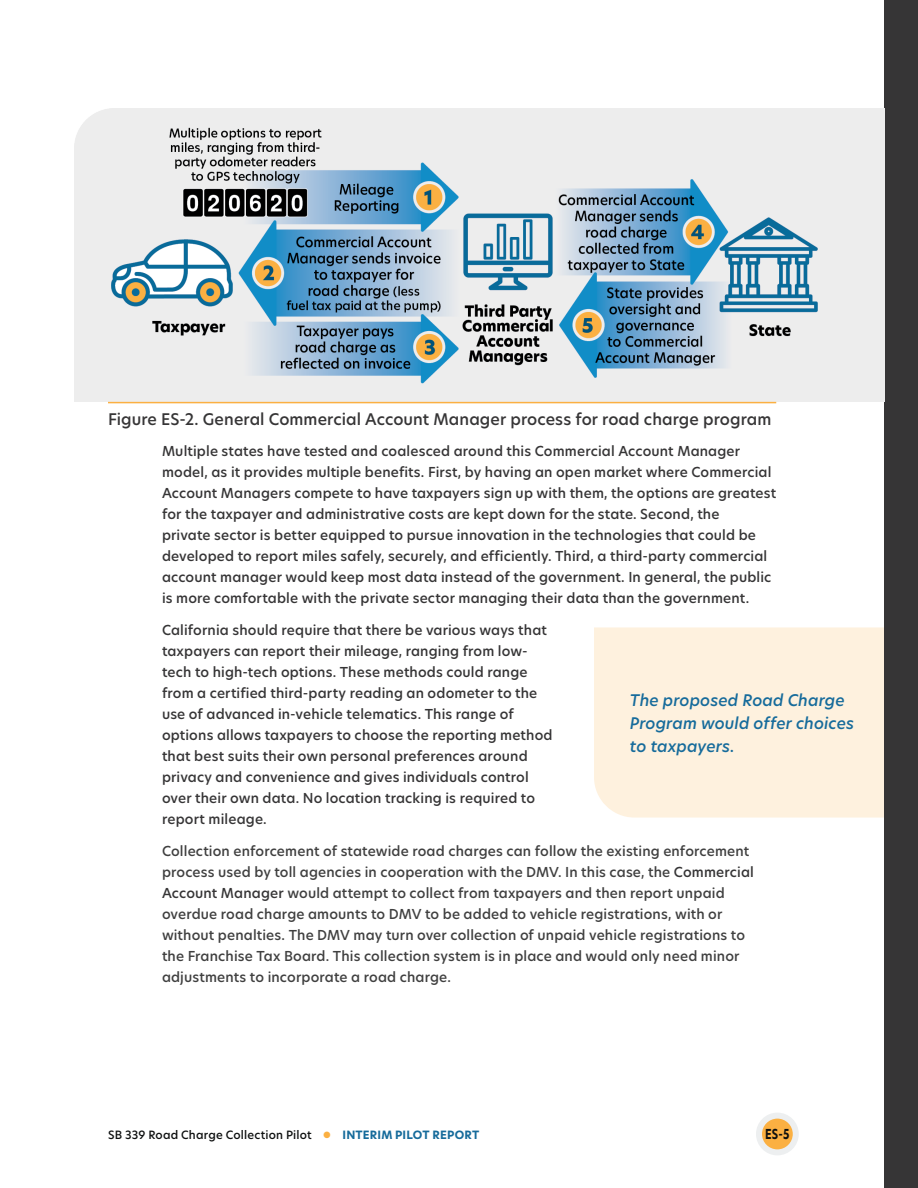
<style>
.page{position:relative;width:918px;height:1188px;background:#fff}
.page>*{position:absolute;margin:0;border:0;box-sizing:border-box;transform-origin:0 0}
.t1{font:500 15.75px "New Hero";letter-spacing:.005em;color:#363536}
.Quote_Blue_10_5pt{font:italic 500 15.75px/23.2px "New Hero";letter-spacing:.005em;color:#166b9b}
.Body{font:500 13.5px/21px "New Hero";letter-spacing:.01em;color:#363536}
.Body-2{font:500 13.5px/21px "New Hero";letter-spacing:.01em;color:#404040}
.t2{font:700 13.5px "New Hero";color:#0e1010;scale:.8 1}
.t3{font:500 11.25px "New Hero";letter-spacing:.015em;color:#0e1010}
.s1{color:#363536}
.s2{color:#fbb042}
.s3{font-weight:700;color:#166b9b}
</style>
<div class="page">
<div style="left:594px;top:627px;width:290px;height:191px;background:#fef1de"></div>
<div style="left:884px;top:0;width:34px;height:1188px;background:#363536"></div>
<div style="left:759px;top:1116px;width:37px;height:36px;background:#fbb042;border-radius:50%"></div>
<div style="left:756px;top:1113px;width:43px;height:42px;border:6px solid #edeff0;border-radius:50%"></div>
<img style="left:74px;top:108px;width:810px;height:294px">
<hr style="left:108px;top:402px;width:668px;height:1px;background:#fbb042">
<p class="t1" style="left:108px;top:408px;width:665px">Figure ES-2. General Commercial Account Manager process for road charge program</p>
<p class="Body" style="left:162px;top:441px;width:616px">Multiple states have tested and coalesced around this Commercial Account Manager model, as it provides multiple benefits. First, by having an open market where Commercial Account Managers compete to have taxpayers sign up with them, the options are greatest for the taxpayer and administrative costs are kept down for the state. Second, the<br>private sector is better equipped to pursue innovation in the technologies that could be developed to report miles safely, securely, and efficiently. Third, a third-party commercial account manager would keep most data instead of the government. In general, the public is more comfortable with the private sector managing their data than the government.</p>
<p class="Body" style="left:162px;top:619px;width:392px">California should require that there be various ways that taxpayers can report their mileage, ranging from low&shy;tech to high-tech options. These methods could range from a certified third-party reading an odometer to the use of advanced in-vehicle telematics. This range of options allows taxpayers to choose the reporting method that best suits their own personal preferences around privacy and convenience and gives individuals control over their own data. No location tracking is required to report mileage.</p>
<p class="Body-2" style="left:162px;top:840px;width:593px">Collection enforcement of statewide road charges can follow the existing enforcement process used by toll agencies in cooperation with the DMV. In this case, the <span class="s1">Commercial Account Manager</span> would attempt to collect from taxpayers and then report unpaid overdue road charge amounts to DMV to be added to vehicle registrations, with or without penalties. The DMV may turn over collection of unpaid vehicle registrations to the Franchise Tax Board. This collection system is in place and would only need minor adjustments to incorporate a road charge.</p>
<p class="Quote_Blue_10_5pt" style="left:630px;top:688px;width:226px">The proposed Road Charge<br>Program would offer choices to taxpayers.</p>
<p class="t3" style="left:108px;top:1127px;width:373px">SB 339 Road Charge Collection Pilot <span class="s2">●</span> <span class="s3">INTERIM PILOT REPORT</span></p>
<p class="t2" style="left:765px;top:1125px;width:32px">ES-5</p>
</div>
